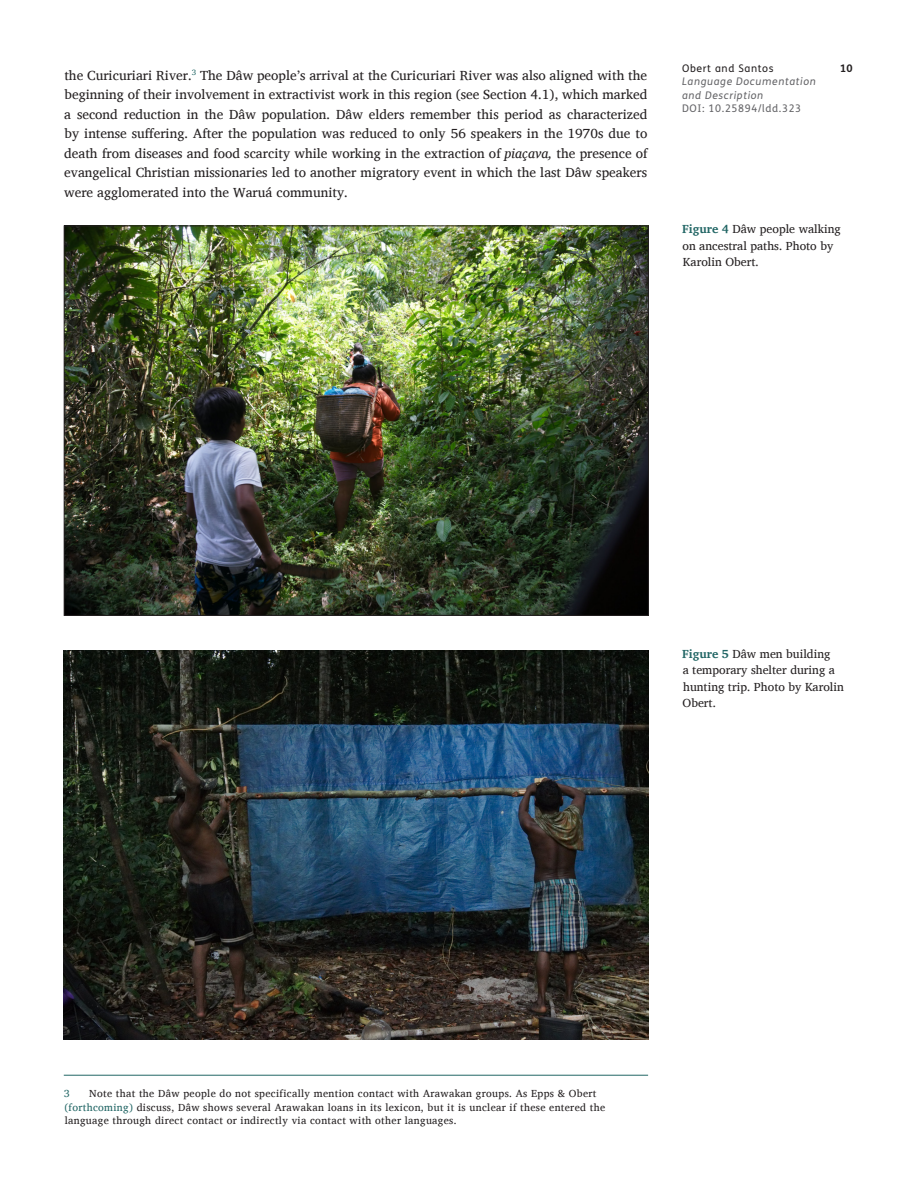
<style>
.page{position:relative;width:918px;height:1188px;background:#fff}
.page>*{position:absolute;margin:0;border:0;box-sizing:border-box;transform-origin:0 0}
.Body_Copy{font:13.5px/19.5px "Charis SIL";color:#231f20;text-align:justify}
.Figure_copy{font:12px/16.5px "Charis SIL";color:#231f20}
.Footnote{font:10.5px/13.5px "Charis SIL";letter-spacing:.03em;color:#231f20}
.t1{font:italic 10.5px/13.5px "FS Me";letter-spacing:.06em;color:#636366}
.t2{font:10.5px "FS Me";letter-spacing:.06em;color:#636366}
.t3{font:10.5px "FS Me";letter-spacing:.06em;color:#231f20}
.t4{font:700 10.5px "FS Me";color:#231f20}
.Footnote-2{font:10.5px "Charis SIL";color:#226665}
.s1{font-style:italic}
.s2{font-weight:700;color:#226665}
.s3{color:#226665}
</style>
<div class="page">
<hr style="left:64px;top:1075px;width:584px;height:1px;background:#226665">
<img style="left:66px;top:228px;width:581px;height:386px">
<img style="left:64px;top:650px;width:584px;height:390px">
<p class="Body_Copy" style="left:64px;top:66px;width:585px">the Curicuriari River.<sup>3</sup> The Dâw people’s arrival at the Curicuriari River was also aligned with the beginning of their involvement in extractivist work in this region (see Section 4.1), which marked a second reduction in the Dâw population. Dâw elders remember this period as characterized by intense suffering. After the population was reduced to only 56 speakers in the 1970s due to death from diseases and food scarcity while working in the extraction of <span class="s1">piaçava,</span> the presence of evangelical Christian missionaries led to another migratory event in which the last Dâw speakers were agglomerated into the Waruá community.</p>
<p class="t3" style="left:682px;top:62px;width:93px">Obert and Santos</p>
<p class="t4" style="left:840px;top:62px;width:14px">10</p>
<p class="t1" style="left:682px;top:75px;width:135px">Language Documentation and Description</p>
<p class="t2" style="left:682px;top:102px;width:121px">DOI: 10.25894/ldd.323</p>
<p class="Figure_copy" style="left:682px;top:221px;width:160px"><span class="s2">Figure 4</span> Dâw people walking on ancestral paths. Photo by<br>Karolin Obert.</p>
<p class="Figure_copy" style="left:682px;top:645px;width:163px"><span class="s2">Figure 5</span> Dâw men building<br>a temporary shelter during a hunting trip. Photo by Karolin<br>Obert.</p>
<p class="Footnote" style="left:64px;top:1087px;width:542px;text-indent:25px">Note that the Dâw people do not specifically mention contact with Arawakan groups. As Epps &amp; Obert <span class="s3">(forthcoming)</span> discuss, Dâw shows several Arawakan loans in its lexicon, but it is unclear if these entered the language through direct contact or indirectly via contact with other languages.</p>
<p class="Footnote-2" style="left:64px;top:1087px;width:7px">3</p>
</div>
